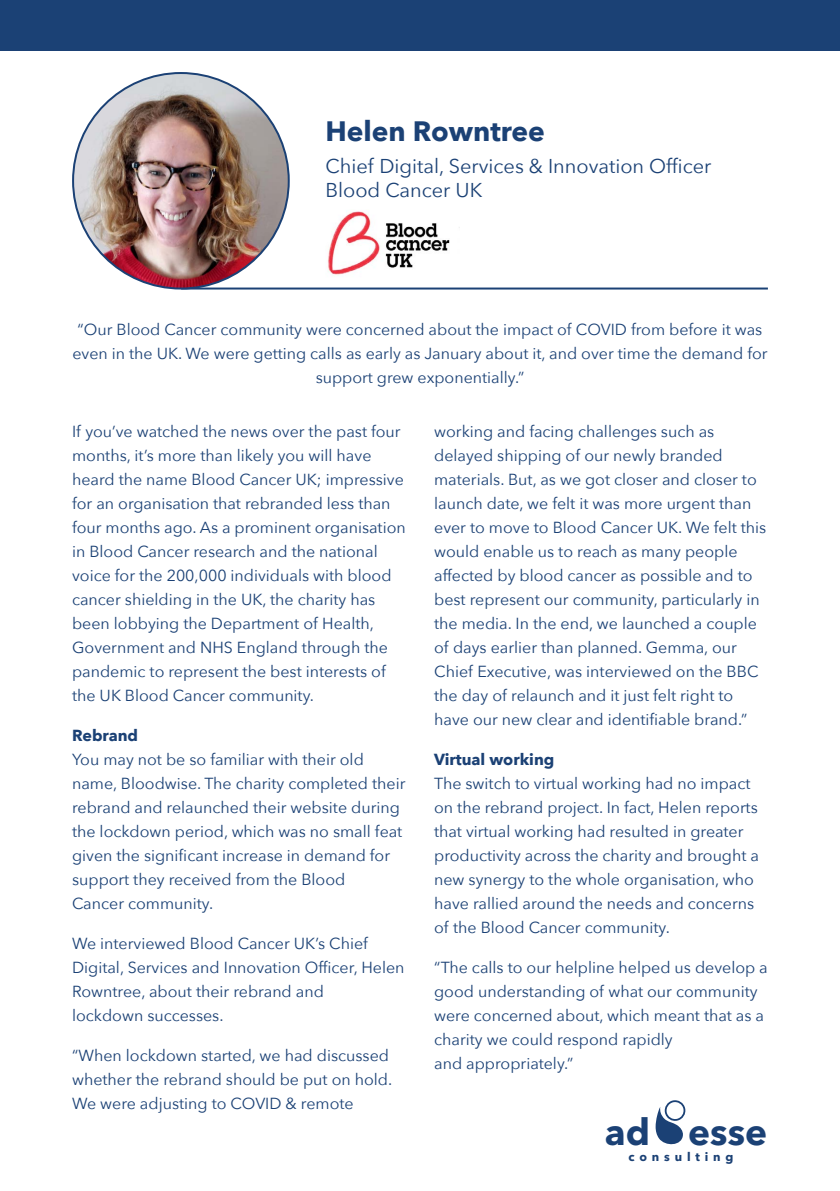
<style>
.page{position:relative;width:840px;height:1191px;background:#fff}
.page>*{position:absolute;margin:0;border:0;box-sizing:border-box;transform-origin:0 0}
.t1{font:700 36.8px "Avenir Next";color:#1b4175}
.t2{font:700 28px "Avenir Next";color:#1b4175}
.t3{font:20px "Avenir Next";color:#1b4175}
.t4{font:16px/24px "Avenir Next";color:#1b4175}
.t5{font:700 16px "Avenir Next";color:#1b4175}
.t6{font:700 12px "Avenir Next";letter-spacing:.4em;color:#1b4175}
</style>
<div class="page">
<hr style="left:181px;top:287px;width:586px;height:2px;background:#1b4175">
<img style="left:73px;top:73px;width:215px;height:215px;border-radius:108px">
<svg style="left:655px;top:1100px;width:31px;height:45px"></svg>
<div style="left:0;top:0;width:839px;height:51px;background:#1b4175"></div>
<img style="left:327px;top:211px;width:123px;height:65px">
<p class="t2" style="left:325px;top:107px;width:221px">Helen Rowntree</p>
<p class="t3" style="left:325px;top:149px;width:387px">Chief Digital, Services &amp; Innovation Officer</p>
<p class="t3" style="left:325px;top:173px;width:158px">Blood Cancer UK</p>
<p class="t4" style="left:72px;top:316px;width:696px;text-align:center">“Our Blood Cancer community were concerned about the impact of COVID from before it was even in the UK. We were getting calls as early as January about it, and over time the demand for support grew exponentially.”</p>
<p class="t4" style="left:72px;top:419px;width:335px">If you’ve watched the news over the past four months, it’s more than likely you will have heard the name Blood Cancer UK; impressive for an organisation that rebranded less than four months ago. As a prominent organisation in Blood Cancer research and the national voice for the 200,000 individuals with blood cancer shielding in the UK, the charity has been lobbying the Department of Health, Government and NHS England through the pandemic to represent the best interests of the UK Blood Cancer community.</p>
<p class="t5" style="left:72px;top:722px;width:68px">Rebrand</p>
<p class="t4" style="left:72px;top:747px;width:335px">You may not be so familiar with their old name, Bloodwise. The charity completed their rebrand and relaunched their website during the lockdown period, which was no small feat given the significant increase in demand for support they received from the Blood</p>
<p class="t4" style="left:72px;top:891px;width:143px">Cancer community.</p>
<p class="t4" style="left:72px;top:931px;width:334px">We interviewed Blood Cancer UK’s Chief<br>Digital, Services and Innovation Officer, Helen<br>Rowntree, about their rebrand and</p>
<p class="t4" style="left:72px;top:1003px;width:153px">lockdown successes.</p>
<p class="t4" style="left:72px;top:1043px;width:321px">“When lockdown started, we had discussed whether the rebrand should be put on hold.<br>We were adjusting to COVID &amp; remote</p>
<p class="t4" style="left:434px;top:419px;width:333px">working and facing challenges such as delayed shipping of our newly branded materials. But, as we got closer and closer to launch date, we felt it was more urgent than ever to move to Blood Cancer UK. We felt this would enable us to reach as many people affected by blood cancer as possible and to best represent our community, particularly in the media. In the end, we launched a couple of days earlier than planned. Gemma, our Chief Executive, was interviewed on the BBC the day of relaunch and it just felt right to have our new clear and identifiable brand.”</p>
<p class="t5" style="left:434px;top:746px;width:122px">Virtual working</p>
<p class="t4" style="left:434px;top:771px;width:326px">The switch to virtual working had no impact on the rebrand project. In fact, Helen reports that virtual working had resulted in greater productivity across the charity and brought a new synergy to the whole organisation, who have rallied around the needs and concerns of the Blood Cancer community.</p>
<p class="t4" style="left:434px;top:955px;width:335px">“The calls to our helpline helped us develop a good understanding of what our community were concerned about, which meant that as a charity we could respond rapidly</p>
<p class="t4" style="left:434px;top:1051px;width:141px">and appropriately.”</p>
<p class="t1" style="left:604px;top:1099px;width:164px">ad esse</p>
<p class="t6" style="left:628px;top:1146px;width:106px">consulting</p>
</div>
